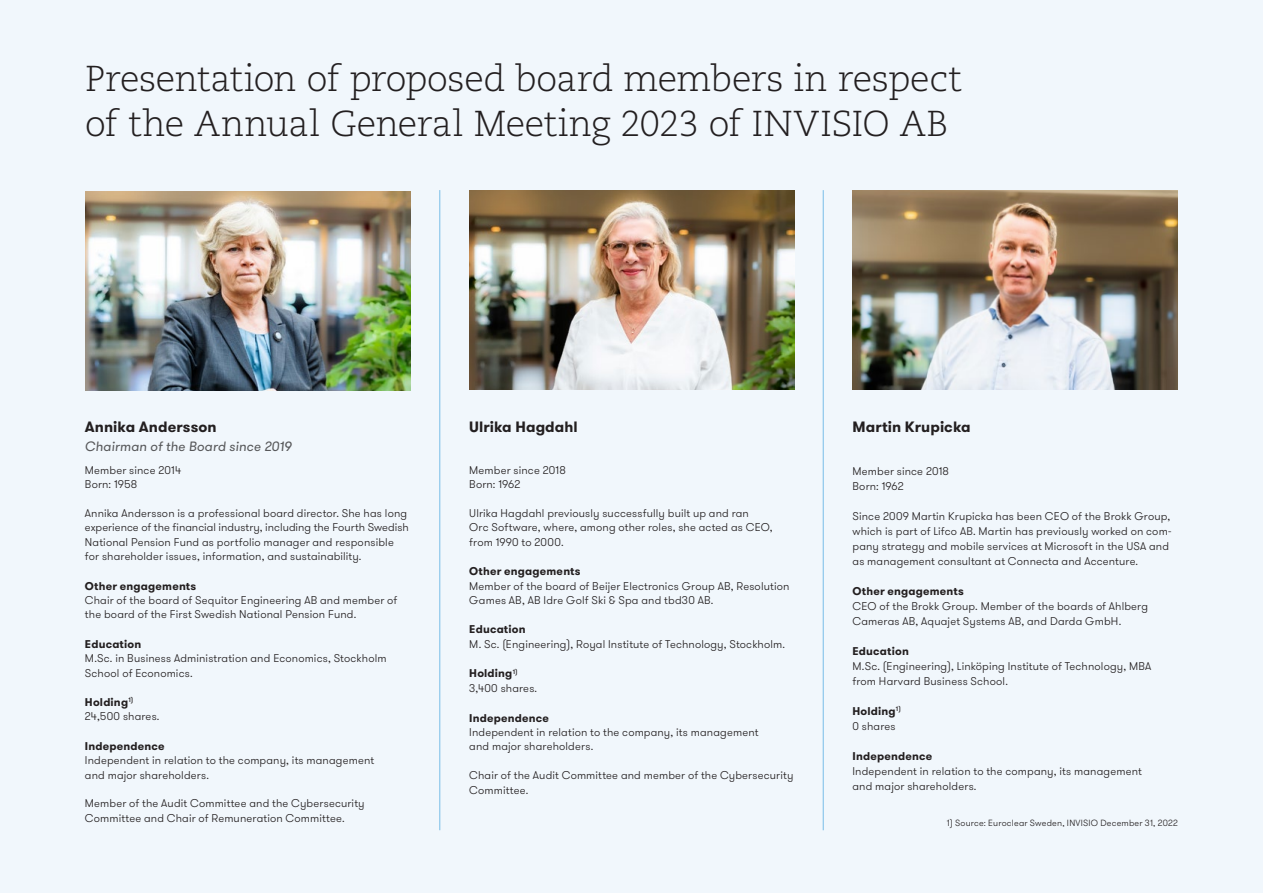
<style>
.page{position:relative;width:1263px;height:893px;background:#f1f7fc}
.page>*{position:absolute;margin:0;border:0;box-sizing:border-box;transform-origin:0 0}
.t1{font:300 36px/45px "Caecilia LT Std";letter-spacing:-.015em;color:#231f20}
.t2{font:700 15px "GT Walsheim";letter-spacing:.005em;color:#231f20}
.t3{font:italic 13.5px "GT Walsheim";letter-spacing:.01em;color:#57585a}
.t4{font:300 11.25px/14.4px "GT Walsheim";letter-spacing:.015em;color:#231f20}
.t5{font:700 11.25px/15px "GT Walsheim";letter-spacing:.015em;color:#231f20}
.t6{font:300 9px "GT Walsheim";letter-spacing:.025em;color:#231f20}
.s1{font-weight:700}
.s2{font-weight:300}
</style>
<div class="page">
<img style="left:85px;top:191px;width:325px;height:200px">
<hr style="left:439px;top:190px;width:1px;height:640px;background:#78bde8">
<img style="left:469px;top:190px;width:325px;height:200px">
<hr style="left:823px;top:190px;width:1px;height:640px;background:#78bde8">
<img style="left:852px;top:191px;width:325px;height:199px">
<h1 class="t1" style="left:85px;top:57px;width:878px">Presentation of proposed board members in respect of the Annual General Meeting 2023 of INVISIO AB</h1>
<h2 class="t2" style="left:85px;top:417px;width:133px">Annika Andersson</h2>
<p class="t3" style="left:85px;top:438px;width:208px">Chairman of the Board since 2019</p>
<p class="t4" style="left:85px;top:463px;width:98px">Member since 2014<br>Born: 1958</p>
<p class="t4" style="left:85px;top:506px;width:325px">Annika Andersson is a professional board director. She has long experience of the financial industry, including the Fourth Swedish National Pension Fund as portfolio manager and responsible for shareholder issues, information, and sustainability.</p>
<p class="t5" style="left:85px;top:578px;width:113px">Other engagements</p>
<p class="t4" style="left:85px;top:593px;width:314px">Chair of the board of Sequitor Engineering AB and member of the board of the First Swedish National Pension Fund.</p>
<p class="t5" style="left:85px;top:636px;width:58px">Education</p>
<p class="t4" style="left:85px;top:651px;width:303px">M.Sc. in Business Administration and Economics, Stockholm<br>School of Economics.</p>
<p class="t4" style="left:85px;top:695px;width:76px"><span class="s1">Holding</span><sup>1)<br></sup>24,500 shares.</p>
<p class="t5" style="left:85px;top:738px;width:81px">Independence</p>
<p class="t4" style="left:85px;top:753px;width:291px">Independent in relation to the company, its management and major shareholders.</p>
<p class="t4" style="left:85px;top:797px;width:281px">Member of the Audit Committee and the Cybersecurity<br>Committee and Chair of Remuneration Committee.</p>
<h2 class="t2" style="left:469px;top:417px;width:110px">Ulrika Hagdahl</h2>
<p class="t4" style="left:469px;top:463px;width:98px">Member since 2018<br>Born: 1962</p>
<p class="t4" style="left:469px;top:506px;width:305px">Ulrika Hagdahl previously successfully built up and ran<br>Orc Software, where, among other roles, she acted as CEO, from 1990 to 2000.</p>
<p class="t5" style="left:469px;top:564px;width:113px">Other engagements</p>
<p class="t4" style="left:469px;top:579px;width:322px">Member of the board of Beijer Electronics Group AB, Resolution<br>Games AB, AB Idre Golf Ski &amp; Spa and tbd30 AB.</p>
<p class="t5" style="left:469px;top:622px;width:58px">Education</p>
<p class="t4" style="left:469px;top:637px;width:317px">M. Sc. (Engineering), Royal Institute of Technology, Stockholm.</p>
<p class="t4" style="left:469px;top:666px;width:69px"><span class="s1">Holding</span><sup>1)<br></sup>3,400 shares.</p>
<p class="t5" style="left:469px;top:710px;width:81px">Independence</p>
<p class="t4" style="left:469px;top:725px;width:291px">Independent in relation to the company, its management and major shareholders.</p>
<p class="t4" style="left:469px;top:768px;width:326px">Chair of the Audit Committee and member of the Cybersecurity<br>Committee.</p>
<h2 class="t2" style="left:852px;top:417px;width:120px">Martin Krupicka</h2>
<p class="t4" style="left:852px;top:464px;width:98px;line-height:15px">Member since 2018<br>Born: 1962</p>
<p class="t4" style="left:852px;top:509px;width:320px;line-height:15px">Since 2009 Martin Krupicka has been CEO of the Brokk Group, which is part of Lifco AB. Martin has previously worked on com&shy;pany strategy and mobile services at Microsoft in the USA and as management consultant at Connecta and Accenture.</p>
<p class="t5" style="left:852px;top:584px;width:113px">Other engagements</p>
<p class="t4" style="left:852px;top:599px;width:297px;line-height:15px">CEO of the Brokk Group. Member of the boards of Ahlberg<br>Cameras AB, Aquajet Systems AB, and Darda GmbH.</p>
<p class="t5" style="left:852px;top:644px;width:58px">Education</p>
<p class="t4" style="left:852px;top:659px;width:300px;line-height:15px">M.Sc. (Engineering), Linköping Institute of Technology, MBA from Harvard Business School.</p>
<p class="t5" style="left:852px;top:704px;width:50px">Holding<sup>1)<br></sup><span class="s2">0 shares</span></p>
<p class="t5" style="left:852px;top:749px;width:81px">Independence</p>
<p class="t4" style="left:852px;top:764px;width:291px;line-height:15px">Independent in relation to the company, its management and major shareholders.</p>
<p class="t6" style="left:947px;top:818px;width:233px">1) Source: Euroclear Sweden, INVISIO December 31, 2022</p>
</div>
